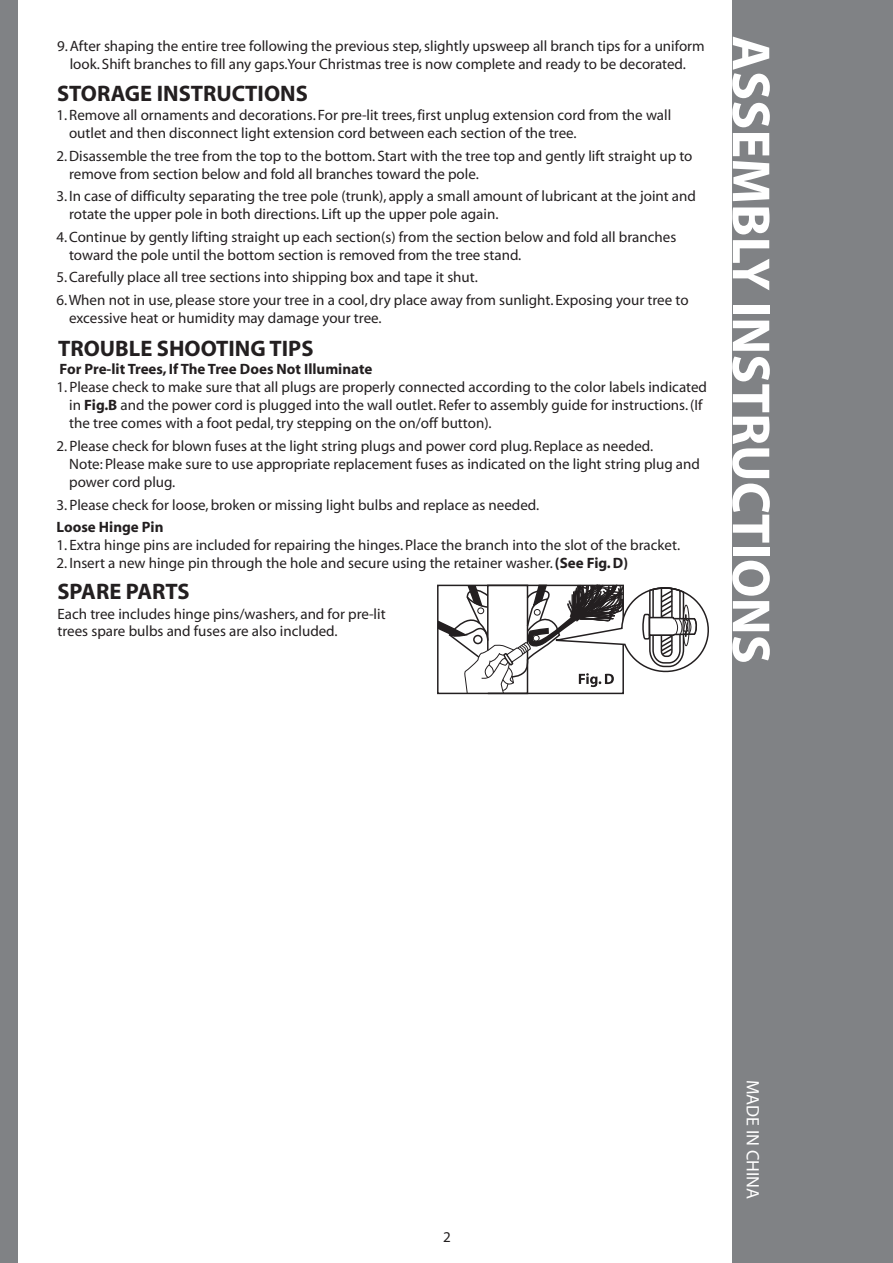
<style>
.page{position:relative;width:893px;height:1263px;background:#fff}
.page>*{position:absolute;margin:0;border:0;box-sizing:border-box;transform-origin:0 0}
.t1{font:700 54px "Myriad";color:#fff}
.t2{font:700 22.5px "Myriad";color:#231f20}
.t3{font:18px "Myriad";color:#fff}
.t4{font:15px/18px "Myriad";color:#231f20}
.t5{font:700 15px "Myriad";color:#231f20}
.s1{font-weight:700}
</style>
<div class="page">
<div style="left:732px;top:0;width:160px;height:1263px;background:#808285"></div>
<div style="left:0;top:0;width:18px;height:1263px;background:#808285"></div>
<svg style="left:437px;top:584px;width:272px;height:111px"></svg>
<p class="t4" style="left:57px;top:37px;width:649px;text-align:center">9. After shaping the entire tree following the previous step, slightly upsweep all branch tips for a uniform look. Shift branches to fill any gaps.Your Christmas tree is now complete and ready to be decorated.</p>
<h2 class="t2" style="left:57px;top:82px;width:252px">STORAGE INSTRUCTIONS</h2>
<p class="t4" style="left:69px;top:107px;width:603px;text-indent:-13px">1. Remove all ornaments and decorations. For pre-lit trees, first unplug extension cord from the wall outlet and then disconnect light extension cord between each section of the tree.</p>
<p class="t4" style="left:69px;top:148px;width:625px;text-indent:-13px">2. Disassemble the tree from the top to the bottom. Start with the tree top and gently lift straight up to remove from section below and fold all branches toward the pole.</p>
<p class="t4" style="left:69px;top:188px;width:628px;text-indent:-13px">3. In case of difficulty separating the tree pole (trunk), apply a small amount of lubricant at the joint and rotate the upper pole in both directions. Lift up the upper pole again.</p>
<p class="t4" style="left:69px;top:229px;width:608px;text-indent:-13px">4. Continue by gently lifting straight up each section(s) from the section below and fold all branches toward the pole until the bottom section is removed from the tree stand.</p>
<p class="t4" style="left:56px;top:269px;width:423px">5. Carefully place all tree sections into shipping box and tape it shut.</p>
<p class="t4" style="left:69px;top:292px;width:621px;text-indent:-13px">6. When not in use, please store your tree in a cool, dry place away from sunlight. Exposing your tree to excessive heat or humidity may damage your tree.</p>
<h2 class="t2" style="left:58px;top:336px;width:257px">TROUBLE SHOOTING TIPS</h2>
<p class="t5" style="left:60px;top:362px;width:314px">For Pre-lit Trees, If The Tree Does Not Illuminate</p>
<p class="t4" style="left:69px;top:379px;width:639px;text-indent:-13px">1. Please check to make sure that all plugs are properly connected according to the color labels indicated in <span class="s1">Fig.B</span> and the power cord is plugged into the wall outlet. Refer to assembly guide for instructions. (If the tree comes with a foot pedal, try stepping on the on/off button).</p>
<p class="t4" style="left:69px;top:438px;width:632px;text-indent:-13px">2. Please check for blown fuses at the light string plugs and power cord plug. Replace as needed.<br>Note: Please make sure to use appropriate replacement fuses as indicated on the light string plug and power cord plug.</p>
<p class="t4" style="left:57px;top:496px;width:484px">3. Please check for loose, broken or missing light bulbs and replace as needed.</p>
<p class="t5" style="left:57px;top:519px;width:108px">Loose Hinge Pin</p>
<p class="t4" style="left:57px;top:537px;width:625px">1. Extra hinge pins are included for repairing the hinges. Place the branch into the slot of the bracket.</p>
<p class="t4" style="left:57px;top:555px;width:573px">2. Insert a new hinge pin through the hole and secure using the retainer washer. <span class="s1">(See Fig. D)</span></p>
<h2 class="t2" style="left:57px;top:580px;width:134px">SPARE PARTS</h2>
<p class="t4" style="left:57px;top:606px;width:329px;line-height:16.5px">Each tree includes hinge pins/washers, and for pre-lit trees spare bulbs and fuses are also included.</p>
<h1 class="t1" style="left:778px;top:36px;width:630px;rotate:90deg">ASSEMBLY INSTRUCTIONS</h1>
<p class="t4" style="left:443px;top:1228px;width:9px">2</p>
<p class="t3" style="left:761px;top:1080px;width:121px;rotate:90deg">MADE IN CHINA</p>
</div>
